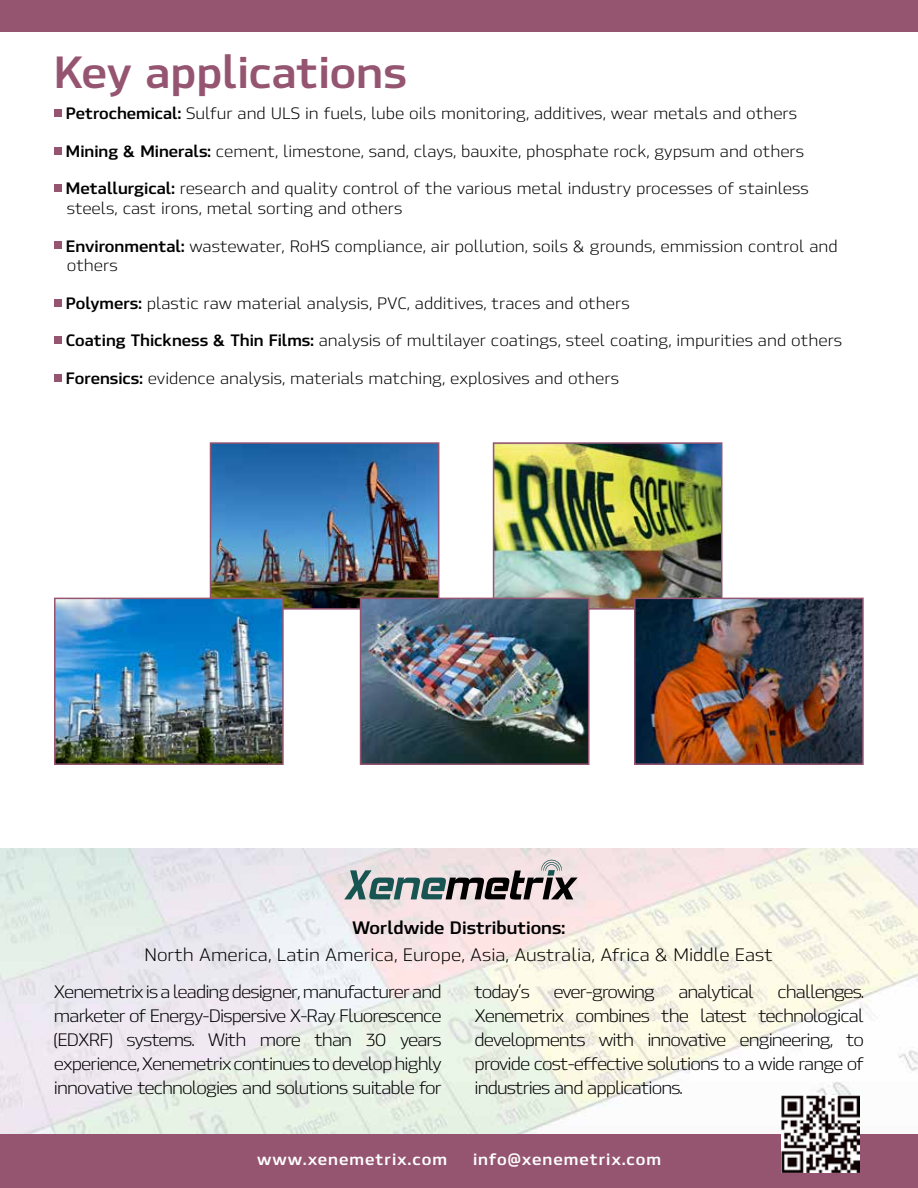
<style>
.page{position:relative;width:918px;height:1188px;background:#fff}
.page>*{position:absolute;margin:0;border:0;box-sizing:border-box;transform-origin:0 0}
.t1{font:700 45px "Hackman";color:#955571}
.t2{font:18px/24px "Hackman";letter-spacing:-.05em;color:#000;text-align:justify}
.t3{font:18px/36.8px "Hackman";color:#000}
.t4{font:700 18px "Hackman";color:#000}
.t5{font:16.5px/19.8px "Hackman";color:#000}
.t6{font:700 16.5px "Hackman";letter-spacing:.06em;color:#fff}
.s1{font-weight:700}
</style>
<div class="page">
<img style="left:0;top:848px;width:918px;height:286px">
<div style="left:0;top:1134px;width:918px;height:54px;background:#955571"></div>
<svg style="left:344px;top:860px;width:234px;height:40px;background:#a3a3a4"></svg>
<img style="left:781px;top:1095px;width:78px;height:78px">
<div style="left:0;top:0;width:918px;height:31px;background:#955571"></div>
<img style="left:496px;top:445px;width:223px;height:162px">
<div style="left:493px;top:442px;width:229px;height:168px;border:2px solid #955571"></div>
<img style="left:213px;top:445px;width:223px;height:162px">
<div style="left:210px;top:442px;width:229px;height:168px;border:2px solid #955571"></div>
<img style="left:363px;top:601px;width:223px;height:161px">
<div style="left:360px;top:598px;width:229px;height:167px;border:2px solid #955571"></div>
<img style="left:637px;top:601px;width:224px;height:161px">
<div style="left:634px;top:598px;width:230px;height:167px;border:2px solid #955571"></div>
<img style="left:57px;top:601px;width:224px;height:161px">
<div style="left:54px;top:598px;width:230px;height:167px;border:2px solid #955571"></div>
<div style="left:54px;top:110px;width:7px;height:7px;background:#955571"></div>
<div style="left:54px;top:147px;width:7px;height:7px;background:#955571"></div>
<div style="left:54px;top:185px;width:7px;height:7px;background:#955571"></div>
<div style="left:54px;top:242px;width:7px;height:7px;background:#955571"></div>
<div style="left:54px;top:299px;width:7px;height:7px;background:#955571"></div>
<div style="left:54px;top:337px;width:7px;height:7px;background:#955571"></div>
<div style="left:54px;top:374px;width:7px;height:7px;background:#955571"></div>
<h1 class="t1" style="left:54px;top:38px;width:355px">Key applications</h1>
<p class="t5" style="left:66px;top:103px;width:733px"><span class="s1">Petrochemical:</span> Sulfur and ULS in fuels, lube oils monitoring, additives, wear metals and others</p>
<p class="t5" style="left:66px;top:140px;width:740px"><span class="s1">Mining &amp; Minerals:</span> cement, limestone, sand, clays, bauxite, phosphate rock, gypsum and others</p>
<p class="t5" style="left:66px;top:178px;width:744px"><span class="s1">Metallurgical:</span> research and quality control of the various metal industry processes of stainless steels, cast irons, metal sorting and others</p>
<p class="t5" style="left:66px;top:235px;width:773px"><span class="s1">Environmental:</span> wastewater, RoHS compliance, air pollution, soils &amp; grounds, emmission control and others</p>
<p class="t5" style="left:66px;top:292px;width:565px"><span class="s1">Polymers:</span> plastic raw material analysis, PVC, additives, traces and others</p>
<p class="t5" style="left:66px;top:330px;width:778px"><span class="s1">Coating Thickness &amp; Thin Films:</span> analysis of multilayer coatings, steel coating, impurities and others</p>
<p class="t5" style="left:66px;top:367px;width:555px"><span class="s1">Forensics:</span> evidence analysis, materials matching, explosives and others</p>
<p class="t4" style="left:352px;top:914px;width:215px">Worldwide Distributions:</p>
<p class="t3" style="left:54px;top:935px;width:720px;text-indent:90px">North America, Latin America, Europe, Asia, Australia, Africa &amp; Middle East<br>Xenemetrix is a leading designer, manufacturer and</p>
<p class="t2" style="left:54px;top:1003px;width:389px">marketer of Energy-Dispersive X-Ray Fluorescence (EDXRF) systems. With more than 30 years experience, Xenemetrix continues to develop highly innovative technologies and solutions suitable for</p>
<p class="t2" style="left:475px;top:979px;width:57px">today’s</p>
<p class="t2" style="left:553px;top:979px;width:103px">ever-growing</p>
<p class="t2" style="left:678px;top:979px;width:77px">analytical</p>
<p class="t2" style="left:475px;top:979px;width:391px;text-indent:303px">challenges.<br>Xenemetrix combines the latest technological developments with innovative engineering, to provide cost-effective solutions to a wide range of industries and applications.</p>
<p class="t6" style="left:257px;top:1147px;width:192px">www.xenemetrix.com</p>
<p class="t6" style="left:473px;top:1147px;width:190px">info@xenemetrix.com</p>
</div>
